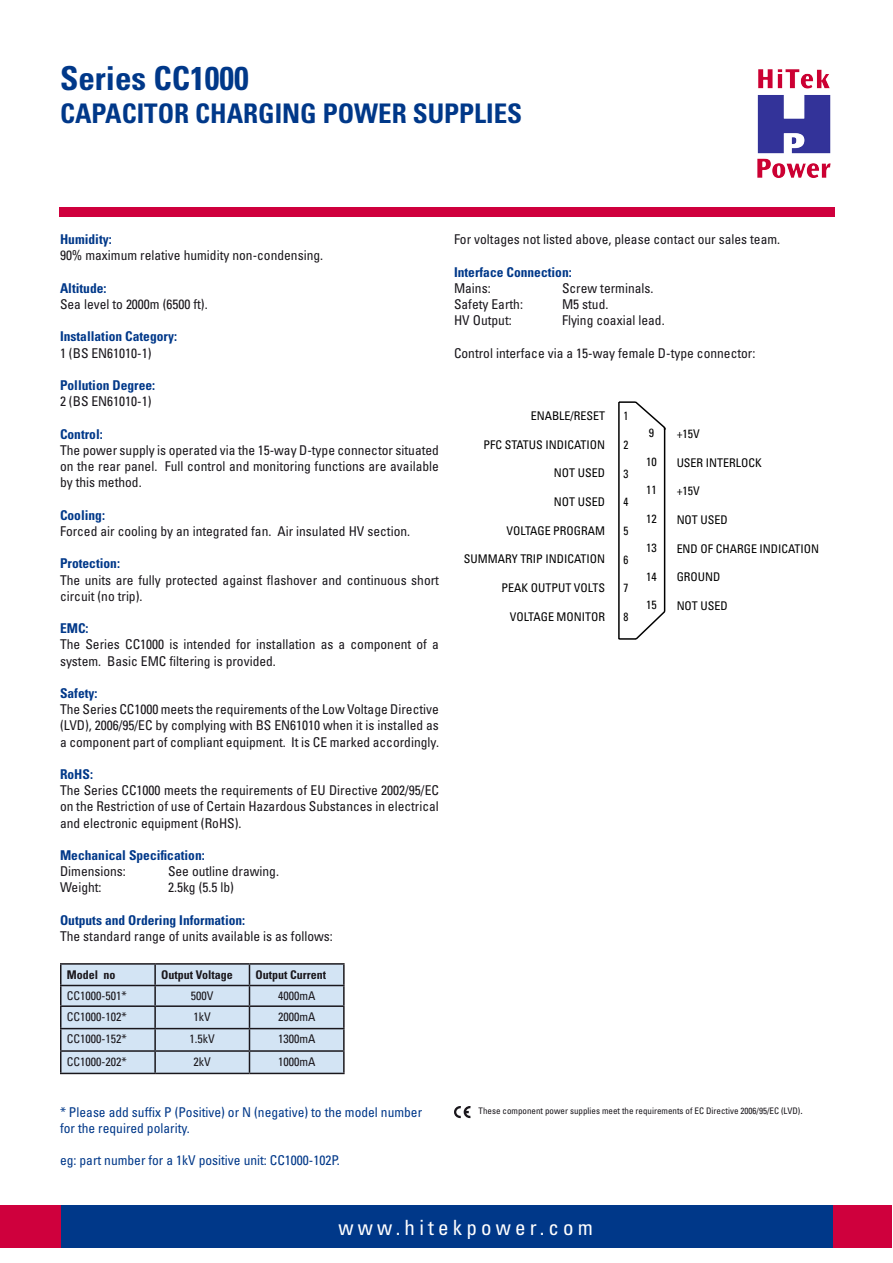
<style>
.page{position:relative;width:893px;height:1263px;background:#fff}
.page>*{position:absolute;margin:0;border:0;box-sizing:border-box;transform-origin:0 0}
.t1{font:700 condensed 33px "Univers LT Std";color:#003889}
.t2{font:700 condensed 27px "Univers LT Std";color:#003889}
.t3{font:condensed 21px "Univers LT Std";letter-spacing:.2em;color:#fff}
.t4{font:condensed 13.5px/16.2px "Univers LT Std";color:#1a171c;text-align:justify}
.t5{font:700 condensed 13.5px "Univers LT Std";color:#003889}
.t6{font:condensed 13.5px/16.2px "Univers LT Std";color:#003889}
.t7{font:condensed 12px "Univers LT Std";color:#000}
.t8{font:condensed 12px "Univers LT Std";color:#1a171c}
.t9{font:700 condensed 12px "Univers LT Std";color:#1a171c}
.t10{font:condensed 12px "Univers LT Std";color:#000;scale:.94 1}
.t11{font:condensed 9px "Univers LT Std";color:#1a171c}
.s1{font-size:10.5px}
</style>
<div class="page">
<img style="left:757px;top:69px;width:74px;height:109px">
<div style="left:59px;top:207px;width:775px;height:10px;background:#cf003d"></div>
<hr style="left:60px;top:1073px;width:95px;height:1px;background:#1a171c">
<hr style="left:155px;top:1073px;width:94px;height:1px;background:#1a171c">
<hr style="left:249px;top:1073px;width:96px;height:1px;background:#1a171c">
<hr style="left:60px;top:963px;width:95px;height:2px;background:#1a171c">
<hr style="left:155px;top:963px;width:94px;height:2px;background:#1a171c">
<hr style="left:249px;top:963px;width:96px;height:2px;background:#1a171c">
<svg style="left:60px;top:964px;width:285px;height:109px;background:#c5d4e3"></svg>
<hr style="left:343px;top:965px;width:2px;height:20px;background:#1a171c">
<hr style="left:60px;top:985px;width:95px;height:1px;background:#1a171c">
<hr style="left:155px;top:985px;width:94px;height:1px;background:#1a171c">
<hr style="left:249px;top:985px;width:96px;height:1px;background:#1a171c">
<svg style="left:454px;top:1106px;width:17px;height:13px"></svg>
<div style="left:54px;top:1206px;width:824px;height:42px;background:#003889"></div>
<div style="left:834px;top:1206px;width:58px;height:42px;background:#cf003d"></div>
<div style="left:0;top:1206px;width:60px;height:42px;background:#cf003d"></div>
<svg style="left:618px;top:401px;width:47px;height:239px"></svg>
<h1 class="t1" style="left:60px;top:58px;width:190px">Series CC1000</h1>
<h2 class="t2" style="left:60px;top:97px;width:464px">CAPACITOR CHARGING POWER SUPPLIES</h2>
<p class="t5" style="left:60px;top:231px;width:53px">Humidity:</p>
<p class="t4" style="left:60px;top:247px;width:265px">90% maximum relative humidity non-condensing.</p>
<p class="t5" style="left:60px;top:280px;width:48px">Altitude:</p>
<p class="t4" style="left:60px;top:296px;width:149px">Sea level to 2000m (6500 ft).</p>
<p class="t5" style="left:60px;top:328px;width:119px">Installation Category:</p>
<p class="t4" style="left:60px;top:345px;width:93px">1 (BS EN61010-1)</p>
<p class="t5" style="left:60px;top:377px;width:97px">Pollution Degree:</p>
<p class="t4" style="left:60px;top:393px;width:93px">2 (BS EN61010-1)</p>
<p class="t5" style="left:60px;top:426px;width:44px">Control:</p>
<p class="t4" style="left:60px;top:442px;width:380px">The power supply is operated via the 15-way D-type connector situated on the rear panel. Full control and monitoring functions are available by this method.</p>
<p class="t5" style="left:60px;top:507px;width:47px">Cooling:</p>
<p class="t4" style="left:60px;top:523px;width:352px">Forced air cooling by an integrated fan. Air insulated HV section.</p>
<p class="t5" style="left:60px;top:555px;width:62px">Protection:</p>
<p class="t4" style="left:60px;top:571px;width:380px">The units are fully protected against flashover and continuous short circuit (no trip).</p>
<p class="t5" style="left:60px;top:620px;width:30px">EMC:</p>
<p class="t4" style="left:60px;top:636px;width:380px">The Series CC1000 is intended for installation as a component of a system. Basic EMC filtering is provided.</p>
<p class="t5" style="left:60px;top:685px;width:39px">Safety:</p>
<p class="t4" style="left:60px;top:701px;width:380px">The Series CC1000 meets the requirements of the Low Voltage Directive (LVD), 2006/95/EC by complying with BS EN61010 when it is installed as a component part of compliant equipment. It is CE marked accordingly.</p>
<p class="t5" style="left:60px;top:766px;width:35px">RoHS:</p>
<p class="t4" style="left:60px;top:782px;width:380px">The Series CC1000 meets the requirements of EU Directive 2002/95/EC on the Restriction of use of Certain Hazardous Substances in electrical and electronic equipment (RoHS).</p>
<p class="t5" style="left:60px;top:847px;width:146px">Mechanical Specification:</p>
<p class="t4" style="left:60px;top:863px;width:67px">Dimensions:</p>
<p class="t4" style="left:168px;top:863px;width:112px">See outline drawing.</p>
<p class="t4" style="left:60px;top:879px;width:43px">Weight:</p>
<p class="t4" style="left:168px;top:879px;width:67px">2.5kg (5.5 lb)</p>
<p class="t5" style="left:60px;top:912px;width:187px">Outputs and Ordering Information:</p>
<p class="t4" style="left:60px;top:928px;width:274px">The standard range of units available is as follows:</p>
<p class="t9" style="left:67px;top:967px;width:50px">Model no</p>
<p class="t9" style="left:161px;top:967px;width:73px">Output Voltage</p>
<p class="t9" style="left:255px;top:967px;width:72px">Output Current</p>
<p class="t8" style="left:67px;top:988px;width:61px">CC1000-501*</p>
<p class="t8" style="left:191px;top:988px;width:24px">500V</p>
<p class="t8" style="left:278px;top:988px;width:39px">4000mA</p>
<p class="t8" style="left:67px;top:1009px;width:61px">CC1000-102*</p>
<p class="t8" style="left:194px;top:1009px;width:19px">1kV</p>
<p class="t8" style="left:278px;top:1009px;width:39px">2000mA</p>
<p class="t8" style="left:67px;top:1031px;width:61px">CC1000-152*</p>
<p class="t8" style="left:190px;top:1031px;width:27px">1.5kV</p>
<p class="t8" style="left:278px;top:1031px;width:39px">1300mA</p>
<p class="t8" style="left:67px;top:1054px;width:61px">CC1000-202*</p>
<p class="t8" style="left:194px;top:1054px;width:19px">2kV</p>
<p class="t8" style="left:278px;top:1054px;width:39px">1000mA</p>
<p class="t4" style="left:454px;top:231px;width:328px">For voltages not listed above, please contact our sales team.</p>
<p class="t5" style="left:454px;top:264px;width:119px">Interface Connection:</p>
<p class="t4" style="left:454px;top:280px;width:38px">Mains:</p>
<p class="t4" style="left:562px;top:280px;width:93px">Screw terminals.</p>
<p class="t4" style="left:454px;top:296px;width:70px">Safety Earth:</p>
<p class="t4" style="left:562px;top:296px;width:48px">M5 stud.</p>
<p class="t4" style="left:454px;top:312px;width:59px">HV Output:</p>
<p class="t4" style="left:562px;top:312px;width:104px">Flying coaxial lead.</p>
<p class="t4" style="left:454px;top:345px;width:303px">Control interface via a 15-way female D-type connector:</p>
<p class="t7" style="left:531px;top:408px;width:76px">ENABLE/RESET</p>
<p class="t7" style="left:484px;top:437px;width:123px">PFC STATUS INDICATION</p>
<p class="t7" style="left:554px;top:466px;width:53px">NOT USED</p>
<p class="t7" style="left:554px;top:494px;width:53px">NOT USED</p>
<p class="t7" style="left:506px;top:523px;width:100px">VOLTAGE PROGRAM</p>
<p class="t7" style="left:464px;top:552px;width:143px">SUMMARY TRIP INDICATION</p>
<p class="t7" style="left:502px;top:580px;width:105px">PEAK OUTPUT VOLTS</p>
<p class="t7" style="left:510px;top:609px;width:97px">VOLTAGE MONITOR</p>
<p class="t10" style="left:624px;top:408px;width:7px">1</p>
<p class="t10" style="left:624px;top:437px;width:7px">2</p>
<p class="t10" style="left:624px;top:466px;width:7px">3</p>
<p class="t10" style="left:624px;top:495px;width:7px">4</p>
<p class="t10" style="left:624px;top:523px;width:7px">5</p>
<p class="t10" style="left:624px;top:552px;width:7px">6</p>
<p class="t10" style="left:624px;top:581px;width:7px">7</p>
<p class="t10" style="left:624px;top:609px;width:7px">8</p>
<p class="t7" style="left:649px;top:425px;width:7px">9</p>
<p class="t7" style="left:646px;top:454px;width:12px">10</p>
<p class="t7" style="left:646px;top:483px;width:12px">11</p>
<p class="t7" style="left:646px;top:511px;width:12px">12</p>
<p class="t7" style="left:646px;top:540px;width:12px">13</p>
<p class="t7" style="left:646px;top:569px;width:12px">14</p>
<p class="t7" style="left:646px;top:597px;width:12px">15</p>
<p class="t7" style="left:677px;top:426px;width:25px">+15V</p>
<p class="t7" style="left:677px;top:455px;width:86px">USER INTERLOCK</p>
<p class="t7" style="left:677px;top:483px;width:25px">+15V</p>
<p class="t7" style="left:677px;top:512px;width:53px">NOT USED</p>
<p class="t7" style="left:677px;top:541px;width:144px">END OF CHARGE INDICATION</p>
<p class="t7" style="left:677px;top:569px;width:45px">GROUND</p>
<p class="t7" style="left:677px;top:598px;width:53px">NOT USED</p>
<p class="t6" style="left:60px;top:1104px;width:364px">* Please add suffix P (Positive) or N (negative) to the model number for the required polarity.</p>
<p class="t6" style="left:60px;top:1152px;width:281px">eg: part number for a 1kV positive unit: CC1000-102P.</p>
<p class="t11" style="left:479px;top:1105px;width:326px">These component power supplies meet the requirements of EC Directive 2006/95/EC (LVD)<span class="s1">.</span></p>
<h3 class="t3" style="left:338px;top:1214px;width:256px">www.hitekpower.com</h3>
</div>
